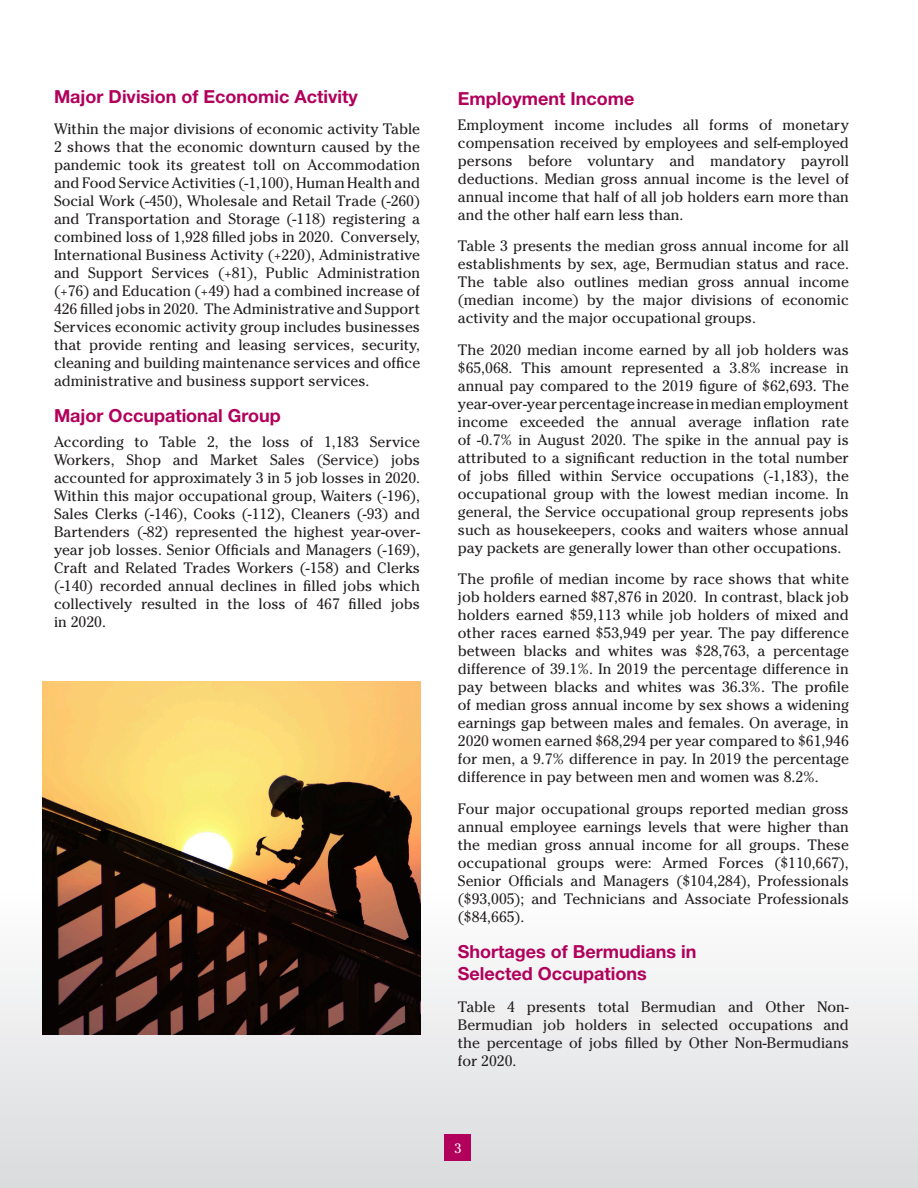
<style>
.page{position:relative;width:918px;height:1188px;background:#fff}
.page>*{position:absolute;margin:0;border:0;box-sizing:border-box;transform-origin:0 0}
.t1{font:700 18px/22.5px "Helvetica Neue";color:#b1015c}
.t2{font:15px/18px "Cheltenham";color:#231f20;text-align:justify}
.t3{font:13.5px "Cheltenham";color:#fff}
</style>
<div class="page">
<div style="left:0;top:888px;width:918px;height:300px;background:linear-gradient(to bottom,#fdfdfd,#d9dadd)"></div>
<div style="left:444px;top:1134px;width:27px;height:27px;background:#b1015c"></div>
<img style="left:42px;top:681px;width:378px;height:353px">
<p class="t1" style="left:54px;top:85px;width:305px">Major Division of Economic Activity</p>
<p class="t2" style="left:54px;top:120px;width:368px">Within the major divisions of economic activity Table 2 shows that the economic downturn caused by the pandemic took its greatest toll on Accommodation and Food Service Activities (-1,100), Human Health and Social Work (-450), Wholesale and Retail Trade (-260) and Transportation and Storage (-118) registering a combined loss of 1,928 filled jobs in 2020. Conversely, International Business Activity (+220), Administrative and Support Services (+81), Public Administration (+76) and Education (+49) had a combined increase of 426 filled jobs in 2020. The Administrative and Support Services economic activity group includes businesses that provide renting and leasing services, security, cleaning and building maintenance services and office administrative and business support services.</p>
<p class="t1" style="left:54px;top:404px;width:228px">Major Occupational Group</p>
<p class="t2" style="left:54px;top:433px;width:368px">According to Table 2, the loss of 1,183 Service Workers, Shop and Market Sales (Service) jobs accounted for approximately 3 in 5 job losses in 2020.<br>Within this major occupational group, Waiters (-196), Sales Clerks (-146), Cooks (-112), Cleaners (-93) and Bartenders (-82) represented the highest year-over&shy;year job losses. Senior Officials and Managers (-169), Craft and Related Trades Workers (-158) and Clerks (-140) recorded annual declines in filled jobs which collectively resulted in the loss of 467 filled jobs in 2020.</p>
<p class="t1" style="left:458px;top:87px;width:178px">Employment Income</p>
<p class="t2" style="left:458px;top:115px;width:393px">Employment income includes all forms of monetary compensation received by employees and self-employed persons before voluntary and mandatory payroll deductions. Median gross annual income is the level of annual income that half of all job holders earn more than and the other half earn less than.</p>
<p class="t2" style="left:458px;top:237px;width:392px">Table 3 presents the median gross annual income for all establishments by sex, age, Bermudian status and race.<br>The table also outlines median gross annual income (median income) by the major divisions of economic activity and the major occupational groups.</p>
<p class="t2" style="left:458px;top:340px;width:393px">The 2020 median income earned by all job holders was $65,068. This amount represented a 3.8% increase in annual pay compared to the 2019 figure of $62,693. The year-over-year percentage increase in median employment income exceeded the annual average inflation rate of -0.7% in August 2020. The spike in the annual pay is attributed to a significant reduction in the total number of jobs filled within Service occupations (-1,183), the occupational group with the lowest median income. In general, the Service occupational group represents jobs such as housekeepers, cooks and waiters whose annual pay packets are generally lower than other occupations.</p>
<p class="t2" style="left:458px;top:570px;width:393px">The profile of median income by race shows that white job holders earned $87,876 in 2020. In contrast, black job holders earned $59,113 while job holders of mixed and other races earned $53,949 per year. The pay difference between blacks and whites was $28,763, a percentage difference of 39.1%. In 2019 the percentage difference in pay between blacks and whites was 36.3%. The profile of median gross annual income by sex shows a widening earnings gap between males and females. On average, in 2020 women earned $68,294 per year compared to $61,946 for men, a 9.7% difference in pay. In 2019 the percentage difference in pay between men and women was 8.2%.</p>
<p class="t2" style="left:458px;top:799px;width:392px">Four major occupational groups reported median gross annual employee earnings levels that were higher than the median gross annual income for all groups. These occupational groups were: Armed Forces ($110,667), Senior Officials and Managers ($104,284), Professionals ($93,005); and Technicians and Associate Professionals ($84,665).</p>
<p class="t1" style="left:458px;top:939px;width:240px">Shortages of Bermudians in<br>Selected Occupations</p>
<p class="t2" style="left:458px;top:997px;width:392px">Table 4 presents total Bermudian and Other Non-Bermudian job holders in selected occupations and the percentage of jobs filled by Other Non-Bermudians for 2020.</p>
<p class="t3" style="left:454px;top:1140px;width:9px">3</p>
</div>
